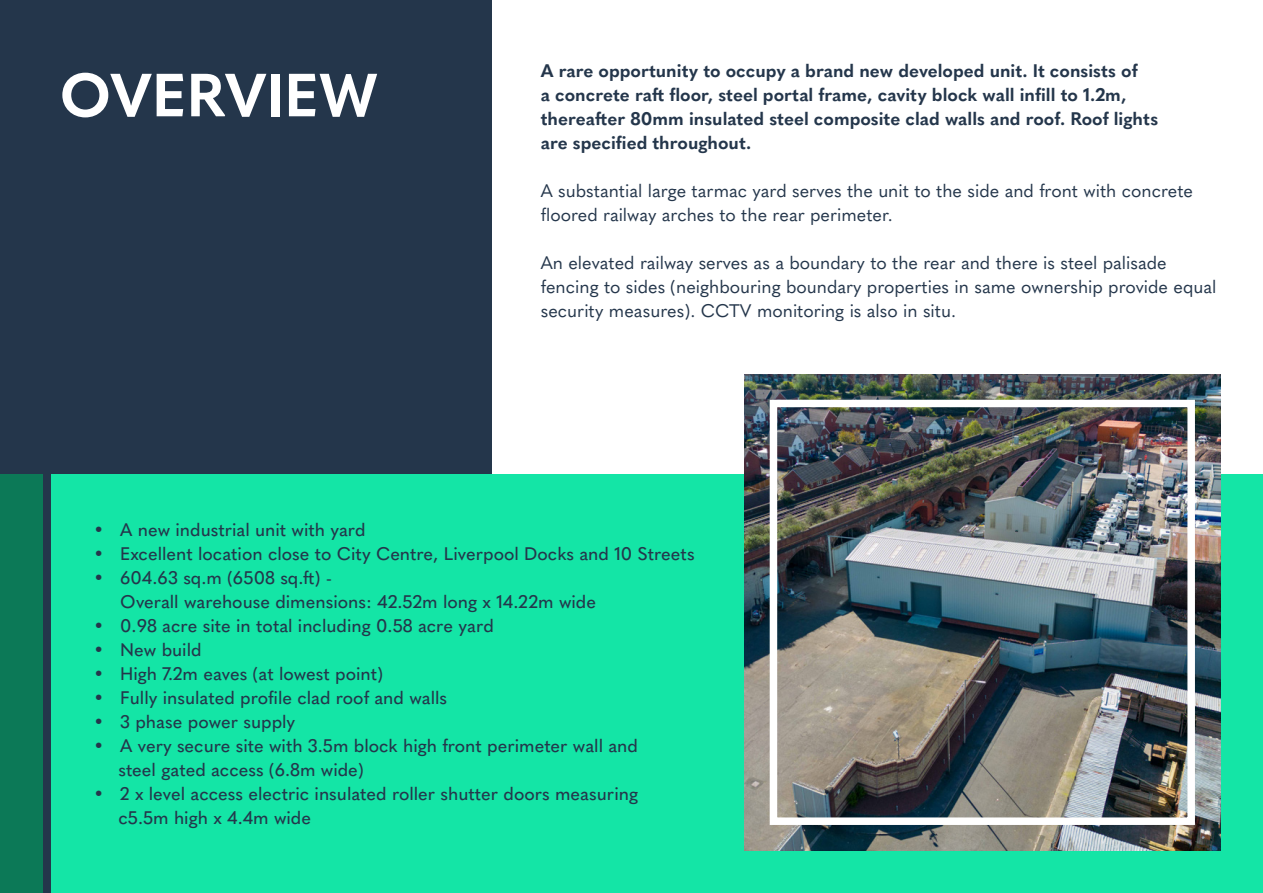
<style>
.page{position:relative;width:1263px;height:893px;background:#fff}
.page>*{position:absolute;margin:0;border:0;box-sizing:border-box;transform-origin:0 0}
.t1{font:700 60px "Quasimoda";color:#fff}
.t2{font:500 18px/24px "Quasimoda";color:#24364b}
.t3{font:18px/24px "Quasimoda";color:#24364b}
.t4{font:700 18px/24px "Quasimoda";color:#24364b}
</style>
<div class="page">
<div style="left:0;top:0;width:492px;height:893px;background:#24364b"></div>
<div style="left:0;top:474px;width:43px;height:419px;background:#0c7957"></div>
<div style="left:51px;top:474px;width:1212px;height:419px;background:#14e5a6"></div>
<img style="left:744px;top:374px;width:476px;height:476px">
<div style="left:770px;top:400px;width:425px;height:425px;border:8px solid #fff"></div>
<p class="t1" style="left:60px;top:49px;width:320px">OVERVIEW</p>
<p class="t4" style="left:541px;top:57px;width:619px">A rare opportunity to occupy a brand new developed unit. It consists of<br>a concrete raft floor, steel portal frame, cavity block wall infill to 1.2m, thereafter 80mm insulated steel composite clad walls and roof. Roof lights are specified throughout.</p>
<p class="t3" style="left:541px;top:177px;width:654px">A substantial large tarmac yard serves the unit to the side and front with concrete floored railway arches to the rear perimeter.</p>
<p class="t3" style="left:541px;top:249px;width:677px">An elevated railway serves as a boundary to the rear and there is steel palisade fencing to sides (neighbouring boundary properties in same ownership provide equal security measures). CCTV monitoring is also in situ.</p>
<p class="t2" style="left:94px;top:516px;width:273px">• A new industrial unit with yard</p>
<p class="t2" style="left:94px;top:540px;width:603px">• Excellent location close to City Centre, Liverpool Docks and 10 Streets</p>
<p class="t2" style="left:120px;top:564px;width:477px;text-indent:-27px">• 604.63 sq.m (6508 sq.ft) -<br>Overall warehouse dimensions: 42.52m long x 14.22m wide</p>
<p class="t2" style="left:94px;top:612px;width:402px">• 0.98 acre site in total including 0.58 acre yard</p>
<p class="t2" style="left:94px;top:636px;width:110px">• New build</p>
<p class="t2" style="left:94px;top:660px;width:291px">• High 7.2m eaves (at lowest point)</p>
<p class="t2" style="left:94px;top:684px;width:355px">• Fully insulated profile clad roof and walls</p>
<p class="t2" style="left:94px;top:708px;width:203px">• 3 phase power supply</p>
<p class="t2" style="left:118px;top:732px;width:521px;text-indent:-25px">• A very secure site with 3.5m block high front perimeter wall and steel gated access (6.8m wide)</p>
<p class="t2" style="left:118px;top:780px;width:521px;text-indent:-25px">• 2 x level access electric insulated roller shutter doors measuring c5.5m high x 4.4m wide</p>
</div>
